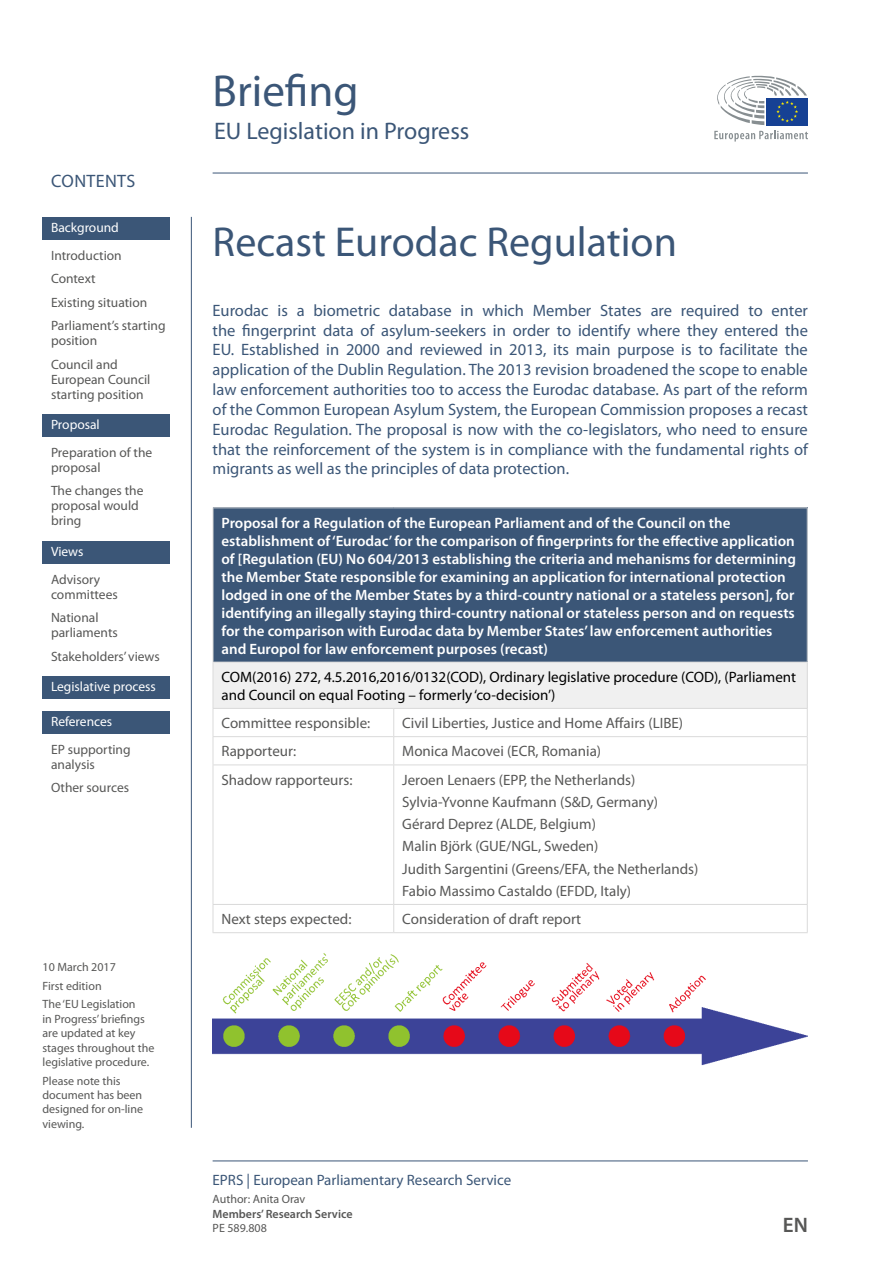
<style>
.page{position:relative;width:893px;height:1263px;background:#fff}
.page>*{position:absolute;margin:0;border:0;box-sizing:border-box;transform-origin:0 0}
.t1{font:45px "Myriad Pro";color:#3b5677}
.BR_-_Title{font:42px "Myriad Pro";color:#3b5677}
.t2{font:24px "Myriad Pro";color:#3b5677}
.t3{font:600 21px "Myriad Pro";color:#575756}
.t4{font:18px "Myriad Pro";letter-spacing:.02em;color:#3b5677}
.body{font:16.5px/19.8px "Myriad Pro";color:#3b5677;text-align:justify}
.table_column_title{font:600 15px/18px "Myriad Pro";color:#fff}
.table_body{font:15px "Myriad Pro";color:#575756}
.table_row_title{font:15px/18px "Myriad Pro";color:#000}
.t5{font:15px "Myriad Pro";color:#3b5677}
.ToC_sub{font:13.5px/15px "Myriad Pro";color:#575756}
.ToC_main{font:13.5px "Myriad Pro";color:#fff}
.master_BR_-_1st_page{font:12px/14.4px "Myriad Pro";color:#575756}
.t6{font:600 12px "Myriad Pro";color:#575756}
</style>
<div class="page">
<div style="left:43px;top:217px;width:127px;height:22px;background:#3b5677"></div>
<div style="left:43px;top:415px;width:127px;height:22px;background:#3b5677"></div>
<div style="left:43px;top:542px;width:127px;height:22px;background:#3b5677"></div>
<div style="left:43px;top:677px;width:127px;height:22px;background:#3b5677"></div>
<div style="left:43px;top:712px;width:127px;height:22px;background:#3b5677"></div>
<svg style="left:714px;top:131px;width:94px;height:11px"></svg>
<div style="left:766px;top:98px;width:42px;height:27px;background:#164194"></div>
<svg style="left:717px;top:75px;width:90px;height:50px"></svg>
<hr style="left:213px;top:1160px;width:595px;height:1px;background:#3b5677">
<hr style="left:191px;top:217px;width:1px;height:911px;background:#3b5677">
<hr style="left:213px;top:173px;width:595px;height:1px;background:#3b5677">
<div style="left:213px;top:508px;width:594px;height:154px;background:#3b5677"></div>
<div style="left:213px;top:662px;width:594px;height:46px;background:#f0f0f0"></div>
<hr style="left:213px;top:507px;width:181px;height:1px;background:#dadada">
<hr style="left:213px;top:508px;width:1px;height:154px;background:#dadada">
<hr style="left:394px;top:507px;width:414px;height:1px;background:#dadada">
<hr style="left:807px;top:508px;width:1px;height:154px;background:#dadada">
<hr style="left:213px;top:662px;width:181px;height:1px;background:#dadada">
<hr style="left:213px;top:662px;width:1px;height:46px;background:#dadada">
<hr style="left:394px;top:662px;width:414px;height:1px;background:#dadada">
<hr style="left:807px;top:662px;width:1px;height:46px;background:#dadada">
<hr style="left:393px;top:765px;width:1px;height:139px;background:#dadada">
<hr style="left:213px;top:904px;width:181px;height:1px;background:#dadada">
<hr style="left:394px;top:904px;width:414px;height:1px;background:#dadada">
<svg style="left:393px;top:905px;width:1px;height:27px"></svg>
<hr style="left:213px;top:764px;width:181px;height:1px;background:#dadada">
<hr style="left:394px;top:764px;width:414px;height:1px;background:#dadada">
<hr style="left:394px;top:708px;width:414px;height:1px;background:#dadada">
<hr style="left:213px;top:708px;width:181px;height:1px;background:#dadada">
<svg style="left:393px;top:709px;width:1px;height:55px"></svg>
<hr style="left:213px;top:736px;width:181px;height:1px;background:#dadada">
<svg style="left:213px;top:709px;width:1px;height:55px"></svg>
<hr style="left:394px;top:736px;width:414px;height:1px;background:#dadada">
<svg style="left:807px;top:709px;width:1px;height:55px"></svg>
<hr style="left:213px;top:765px;width:1px;height:139px;background:#dadada">
<hr style="left:807px;top:765px;width:1px;height:139px;background:#dadada">
<svg style="left:213px;top:905px;width:1px;height:27px"></svg>
<svg style="left:807px;top:905px;width:1px;height:27px"></svg>
<hr style="left:213px;top:932px;width:181px;height:1px;background:#dadada">
<hr style="left:394px;top:932px;width:414px;height:1px;background:#dadada">
<img style="left:213px;top:953px;width:595px;height:113px">
<p class="t4" style="left:51px;top:169px;width:86px">CONTENTS</p>
<p class="ToC_main" style="left:51px;top:219px;width:69px">Background</p>
<p class="ToC_sub" style="left:51px;top:247px;width:72px">Introduction</p>
<p class="ToC_sub" style="left:51px;top:271px;width:46px">Context</p>
<p class="ToC_sub" style="left:51px;top:294px;width:98px">Existing situation</p>
<p class="ToC_sub" style="left:51px;top:318px;width:116px">Parliament’s starting position</p>
<p class="ToC_sub" style="left:51px;top:356px;width:101px">Council and<br>European Council starting position</p>
<p class="ToC_main" style="left:51px;top:416px;width:50px">Proposal</p>
<p class="ToC_sub" style="left:51px;top:445px;width:103px">Preparation of the proposal</p>
<p class="ToC_sub" style="left:51px;top:483px;width:94px">The changes the proposal would bring</p>
<p class="ToC_main" style="left:51px;top:543px;width:34px">Views</p>
<p class="ToC_sub" style="left:51px;top:571px;width:68px">Advisory committees</p>
<p class="ToC_sub" style="left:51px;top:610px;width:68px">National parliaments</p>
<p class="ToC_sub" style="left:51px;top:648px;width:110px">Stakeholders’ views</p>
<p class="ToC_main" style="left:51px;top:678px;width:106px">Legislative process</p>
<p class="ToC_main" style="left:51px;top:713px;width:63px">References</p>
<p class="ToC_sub" style="left:51px;top:741px;width:81px">EP supporting analysis</p>
<p class="ToC_sub" style="left:51px;top:780px;width:80px">Other sources</p>
<p class="master_BR_-_1st_page" style="left:43px;top:959px;width:75px">10 March 2017</p>
<p class="master_BR_-_1st_page" style="left:43px;top:978px;width:61px">First edition</p>
<p class="master_BR_-_1st_page" style="left:43px;top:997px;width:113px">The ‘EU Legislation<br>in Progress’ briefings are updated at key stages throughout the legislative procedure.</p>
<p class="master_BR_-_1st_page" style="left:43px;top:1073px;width:102px">Please note this document has been designed for on-line viewing.</p>
<h1 class="t1" style="left:213px;top:63px;width:148px">Briefing</h1>
<h3 class="t2" style="left:214px;top:117px;width:257px">EU Legislation in Progress</h3>
<p class="BR_-_Title" style="left:213px;top:216px;width:466px">Recast Eurodac Regulation</p>
<p class="body" style="left:213px;top:300px;width:597px">Eurodac is a biometric database in which Member States are required to enter the fingerprint data of asylum-seekers in order to identify where they entered the EU. Established in 2000 and reviewed in 2013, its main purpose is to facilitate the application of the Dublin Regulation. The 2013 revision broadened the scope to enable law enforcement authorities too to access the Eurodac database. As part of the reform of the Common European Asylum System, the European Commission proposes a recast Eurodac Regulation. The proposal is now with the co-legislators, who need to ensure that the reinforcement of the system is in compliance with the fundamental rights of migrants as well as the principles of data protection.</p>
<p class="table_column_title" style="left:221px;top:514px;width:576px">Proposal for a Regulation of the European Parliament and of the Council on the establishment of ‘Eurodac’ for the comparison of fingerprints for the effective application of [Regulation (EU) No 604/2013 establishing the criteria and mehanisms for determining the Member State responsible for examining an application for international protection lodged in one of the Member States by a third-country national or a stateless person], for identifying an illegally staying third-country national or stateless person and on requests for the comparison with Eurodac data by Member States’ law enforcement authorities and Europol for law enforcement purposes (recast)</p>
<p class="table_row_title" style="left:221px;top:668px;width:576px">COM(2016) 272, 4.5.2016,2016/0132(COD), Ordinary legislative procedure (COD), (Parliament and Council on equal Footing – formerly ‘co-decision’)</p>
<p class="table_body" style="left:221px;top:714px;width:150px">Committee responsible:</p>
<p class="table_body" style="left:402px;top:714px;width:282px">Civil Liberties, Justice and Home Affairs (LIBE)</p>
<p class="table_body" style="left:221px;top:742px;width:76px">Rapporteur:</p>
<p class="table_body" style="left:402px;top:742px;width:200px">Monica Macovei (ECR, Romania)</p>
<p class="table_body" style="left:221px;top:770px;width:132px">Shadow rapporteurs:</p>
<p class="table_body" style="left:402px;top:770px;width:235px">Jeroen Lenaers (EPP, the Netherlands)</p>
<p class="table_body" style="left:402px;top:793px;width:257px">Sylvia-Yvonne Kaufmann (S&amp;D, Germany)</p>
<p class="table_body" style="left:402px;top:815px;width:195px">Gérard Deprez (ALDE, Belgium)</p>
<p class="table_body" style="left:402px;top:837px;width:198px">Malin Björk (GUE/NGL, Sweden)</p>
<p class="table_body" style="left:402px;top:859px;width:298px">Judith Sargentini (Greens/EFA, the Netherlands)</p>
<p class="table_body" style="left:402px;top:882px;width:230px">Fabio Massimo Castaldo (EFDD, Italy)</p>
<p class="table_body" style="left:221px;top:910px;width:131px">Next steps expected:</p>
<p class="table_body" style="left:402px;top:910px;width:181px">Consideration of draft report</p>
<p class="t5" style="left:213px;top:1170px;width:300px">EPRS | European Parliamentary Research Service</p>
<p class="master_BR_-_1st_page" style="left:213px;top:1192px;width:94px">Author: Anita Orav</p>
<p class="t6" style="left:213px;top:1207px;width:141px">Members’ Research Service</p>
<p class="master_BR_-_1st_page" style="left:213px;top:1220px;width:56px">PE 589.808</p>
<p class="t3" style="left:783px;top:1213px;width:27px">EN</p>
</div>
